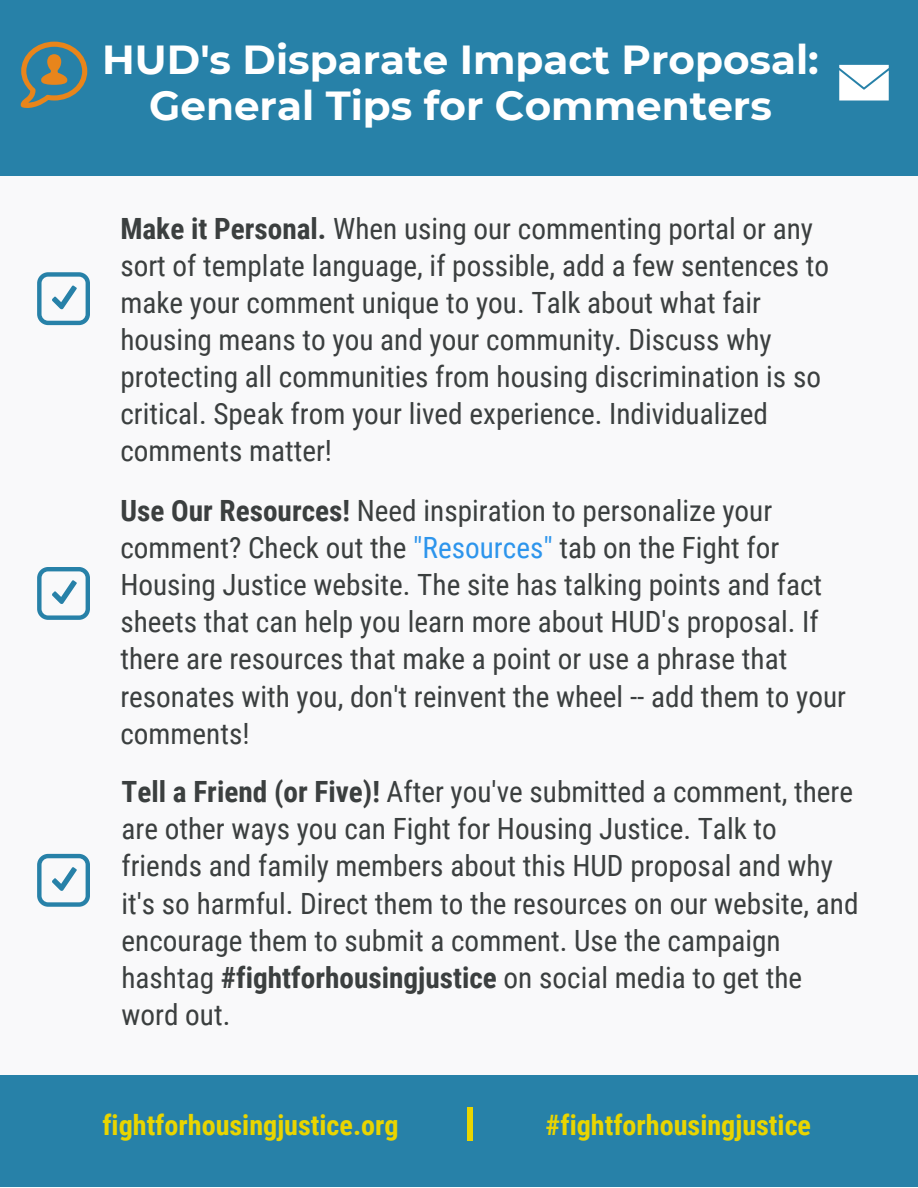
<style>
.page{position:relative;width:918px;height:1188px;background:#f9f9fa}
.page>*{position:absolute;margin:0;border:0;box-sizing:border-box;transform-origin:0 0}
.t1{font:700 40.5px/46.2px "Montserrat";color:#fff;text-align:center}
.t2{font:29.25px/37.2px "Roboto Condensed";color:#3b3f3f}
.t3{font:700 28.2px "Roboto Condensed";color:#e9d500}
.s1{font-weight:700}
.s2{color:#2d95ec}
</style>
<div class="page">
<div style="left:0;top:1076px;width:918px;height:111px;background:#2781a8"></div>
<div style="left:0;top:0;width:918px;height:175px;background:#2781a8"></div>
<svg style="left:21px;top:42px;width:66px;height:66px"></svg>
<div style="left:467px;top:1107px;width:6px;height:34px;background:#e9d500"></div>
<svg style="left:839px;top:65px;width:50px;height:36px;background:#eaf3f6"></svg>
<svg style="left:37px;top:272px;width:53px;height:53px"></svg>
<svg style="left:37px;top:854px;width:53px;height:53px"></svg>
<svg style="left:37px;top:567px;width:53px;height:53px"></svg>
<h1 class="t1" style="left:102px;top:35px;width:718px">HUD's Disparate Impact Proposal:<br>General Tips for Commenters</h1>
<p class="t2" style="left:120px;top:208px;width:710px"><span class="s1">Make it Personal.</span> When using our commenting portal or any sort of template language, if possible, add a few sentences to make your comment unique to you. Talk about what fair housing means to you and your community. Discuss why protecting all communities from housing discrimination is so critical. Speak from your lived experience. Individualized comments matter!</p>
<p class="t2" style="left:120px;top:491px;width:727px"><span class="s1">Use Our Resources!</span> Need inspiration to personalize your comment? Check out the <span class="s2">"Resources"</span> tab on the Fight for Housing Justice website. The site has talking points and fact sheets that can help you learn more about HUD's proposal. If there are resources that make a point or use a phrase that resonates with you, don't reinvent the wheel -- add them to your comments!</p>
<p class="t2" style="left:121px;top:772px;width:739px"><span class="s1">Tell a Friend (or Five)!</span> After you've submitted a comment, there are other ways you can Fight for Housing Justice. Talk to friends and family members about this HUD proposal and why it's so harmful. Direct them to the resources on our website, and encourage them to submit a comment. Use the campaign hashtag <span class="s1">#fightforhousingjustice</span> on social media to get the word out.</p>
<p class="t3" style="left:102px;top:1105px;width:298px">fightforhousingjustice.org</p>
<p class="t3" style="left:546px;top:1105px;width:267px">#fightforhousingjustice</p>
</div>
